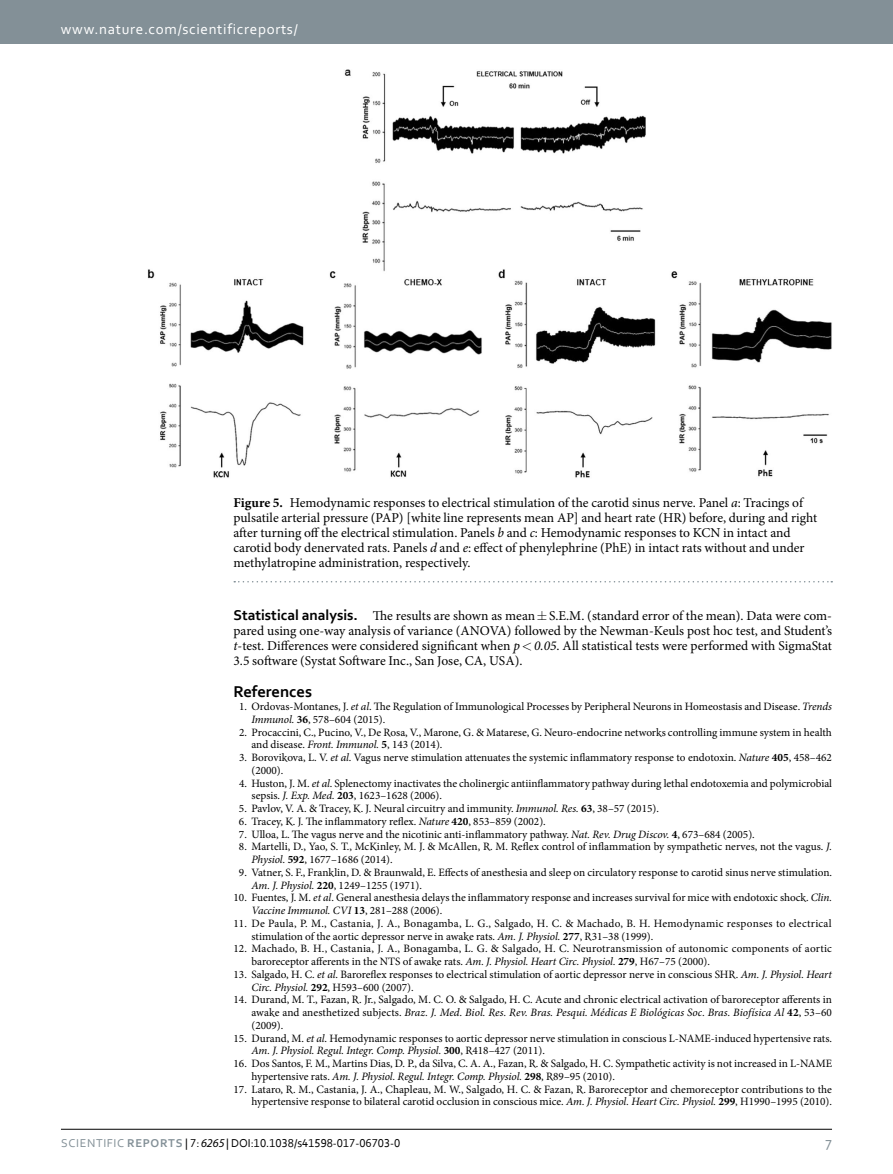
<style>
.page{position:relative;width:893px;height:1174px;background:#fff}
.page>*{position:absolute;margin:0;border:0;box-sizing:border-box;transform-origin:0 0}
.t1{font:16.5px "Corbel Bold 2";color:#000}
.t2{font:15px "Corbel 2";letter-spacing:.045em;color:#fff}
.t3{font:15px "Corbel 2";color:#839097}
.t4{font:13.5px/15px "Minion Pro";color:#000;text-align:justify}
.t5{font:12px "Corbel";color:#000}
.t6{font:11.25px/12.8px "Minion Pro";color:#000}
.s1{font-weight:700}
.s2{font-style:italic}
.s3{font-family:"Corbel Bold 2";font-size:15px}
.s4{font-family:"Corbel 2";color:#839097}
.s5{font-family:"Corbel Bold 2";color:#839097}
.s6{font-family:"Myriad Pro";font-style:italic}
</style>
<div class="page">
<div style="left:0;top:0;width:893px;height:43px;background:#839097"></div>
<hr style="left:61px;top:1129px;width:771px;height:1px;background:#000">
<img style="left:148px;top:70px;width:684px;height:408px">
<svg style="left:234px;top:581px;width:598px;height:1px"></svg>
<h2 class="t2" style="left:61px;top:19px;width:238px">www.nature.com/scientificreports/</h2>
<p class="t4" style="left:233px;top:495px;width:585px;text-align:left"><span class="s1">Figure 5.</span> Hemodynamic responses to electrical stimulation of the carotid sinus nerve. Panel <span class="s2">a</span>: Tracings of pulsatile arterial pressure (PAP) [white line represents mean AP] and heart rate (HR) before, during and right after turning off the electrical stimulation. Panels <span class="s2">b</span> and <span class="s2">c</span>: Hemodynamic responses to KCN in intact and carotid body denervated rats. Panels <span class="s2">d</span> and <span class="s2">e</span>: effect of phenylephrine (PhE) in intact rats without and under methylatropine administration, respectively.</p>
<p class="t4" style="left:233px;top:608px;width:600px"><span class="s3">Statistical analysis.</span> The results are shown as mean S.E.M. (standard error of the mean). Data were com&shy;pared using one-way analysis of variance (ANOVA) followed by the Newman-Keuls post hoc test, and Student’s <span class="s2">t</span>-test. Differences were considered significant when <span class="s2">p 0.05</span>. All statistical tests were performed with SigmaStat 3.5 software (Systat Software Inc., San Jose, CA, USA).</p>
<h1 class="t1" style="left:233px;top:681px;width:80px">References</h1>
<p class="t6" style="left:251px;top:700px;width:582px;text-indent:-12px">1. Ordovas-Montanes, J. <span class="s2">et al</span>. The Regulation of Immunological Processes by Peripheral Neurons in Homeostasis and Disease. <span class="s2">Trends<br>Immunol.</span> <span class="s1">36</span>, 578–604 (2015).</p>
<p class="t6" style="left:251px;top:725px;width:582px;text-indent:-12px">2. Procaccini, C., Pucino, V., De Rosa, V., Marone, G. &amp; Matarese, G. Neuro-endocrine networks controlling immune system in health and disease. <span class="s2">Front. Immunol.</span> <span class="s1">5</span>, 143 (2014).</p>
<p class="t6" style="left:251px;top:751px;width:582px;text-indent:-12px">3. Borovikova, L. V. <span class="s2">et al</span>. Vagus nerve stimulation attenuates the systemic inflammatory response to endotoxin. <span class="s2">Nature</span> <span class="s1">405</span>, 458–462 (2000).</p>
<p class="t6" style="left:251px;top:776px;width:582px;text-indent:-12px">4. Huston, J. M. <span class="s2">et al</span>. Splenectomy inactivates the cholinergic antiinflammatory pathway during lethal endotoxemia and polymicrobial sepsis. <span class="s2">J. Exp. Med.</span> <span class="s1">203</span>, 1623–1628 (2006).</p>
<p class="t6" style="left:239px;top:802px;width:421px">5. Pavlov, V. A. &amp; Tracey, K. J. Neural circuitry and immunity. <span class="s2">Immunol. Res.</span> <span class="s1">63</span>, 38–57 (2015).</p>
<p class="t6" style="left:239px;top:815px;width:308px">6. Tracey, K. J. The inflammatory reflex. <span class="s2">Nature</span> <span class="s1">420</span>, 853–859 (2002).</p>
<p class="t6" style="left:239px;top:827px;width:517px">7. Ulloa, L. The vagus nerve and the nicotinic anti-inflammatory pathway. <span class="s2">Nat. Rev. Drug Discov.</span> <span class="s1">4</span>, 673–684 (2005).</p>
<p class="t6" style="left:251px;top:840px;width:582px;text-indent:-12px">8. Martelli, D., Yao, S. T., McKinley, M. J. &amp; McAllen, R. M. Reflex control of inflammation by sympathetic nerves, not the vagus. <span class="s2">J.<br>Physiol.</span> <span class="s1">592</span>, 1677–1686 (2014).</p>
<p class="t6" style="left:251px;top:866px;width:582px;text-indent:-12px">9. Vatner, S. F., Franklin, D. &amp; Braunwald, E. Effects of anesthesia and sleep on circulatory response to carotid sinus nerve stimulation.<br><span class="s2">Am. J. Physiol.</span> <span class="s1">220</span>, 1249–1255 (1971).</p>
<p class="t6" style="left:251px;top:891px;width:582px;text-indent:-18px">10. Fuentes, J. M. <span class="s2">et al</span>. General anesthesia delays the inflammatory response and increases survival for mice with endotoxic shock. <span class="s2">Clin.<br>Vaccine Immunol. CVI</span> <span class="s1">13</span>, 281–288 (2006).</p>
<p class="t6" style="left:251px;top:917px;width:582px;text-indent:-18px">11. De Paula, P. M., Castania, J. A., Bonagamba, L. G., Salgado, H. C. &amp; Machado, B. H. Hemodynamic responses to electrical stimulation of the aortic depressor nerve in awake rats. <span class="s2">Am. J. Physiol.</span> <span class="s1">277</span>, R31–38 (1999).</p>
<p class="t6" style="left:251px;top:942px;width:582px;text-indent:-18px">12. Machado, B. H., Castania, J. A., Bonagamba, L. G. &amp; Salgado, H. C. Neurotransmission of autonomic components of aortic baroreceptor afferents in the NTS of awake rats. <span class="s2">Am. J. Physiol. Heart Circ. Physiol.</span> <span class="s1">279</span>, H67–75 (2000).</p>
<p class="t6" style="left:251px;top:968px;width:582px;text-indent:-18px">13. Salgado, H. C. <span class="s2">et al</span>. Baroreflex responses to electrical stimulation of aortic depressor nerve in conscious SHR. <span class="s2">Am. J. Physiol. Heart<br>Circ. Physiol.</span> <span class="s1">292</span>, H593–600 (2007).</p>
<p class="t6" style="left:251px;top:993px;width:582px;text-align:justify;text-indent:-18px">14. Durand, M. T., Fazan, R. Jr., Salgado, M. C. O. &amp; Salgado, H. C. Acute and chronic electrical activation of baroreceptor afferents in awake and anesthetized subjects. <span class="s2">Braz. J. Med. Biol. Res. Rev. Bras. Pesqui. Médicas E Biológicas Soc. Bras. Biofísica Al</span> <span class="s1">42</span>, 53–60 (2009).</p>
<p class="t6" style="left:251px;top:1031px;width:582px;text-indent:-18px">15. Durand, M. <span class="s2">et al</span>. Hemodynamic responses to aortic depressor nerve stimulation in conscious L-NAME-induced hypertensive rats.<br><span class="s2">Am. J. Physiol. Regul. Integr. Comp. Physiol.</span> <span class="s1">300</span>, R418–427 (2011).</p>
<p class="t6" style="left:251px;top:1057px;width:582px;text-indent:-18px">16. Dos Santos, F. M., Martins Dias, D. P., da Silva, C. A. A., Fazan, R. &amp; Salgado, H. C. Sympathetic activity is not increased in L-NAME hypertensive rats. <span class="s2">Am. J. Physiol. Regul. Integr. Comp. Physiol.</span> <span class="s1">298</span>, R89–95 (2010).</p>
<p class="t6" style="left:234px;top:1082px;width:600px;text-align:right">17. Lataro, R. M., Castania, J. A., Chapleau, M. W., Salgado, H. C. &amp; Fazan, R. Baroreceptor and chemoreceptor contributions to the hypertensive response to bilateral carotid occlusion in conscious mice. <span class="s2">Am. J. Physiol. Heart Circ. Physiol.</span> <span class="s1">299</span>, H1990–1995 (2010).</p>
<p class="t5" style="left:61px;top:1135px;width:341px"><span class="s4">Scientific</span> <span class="s5">REPOrTS</span> | 7: <span class="s6">6265</span> | DOI:10.1038/s41598-017-06703-0</p>
<h2 class="t3" style="left:826px;top:1132px;width:8px">7</h2>
</div>
